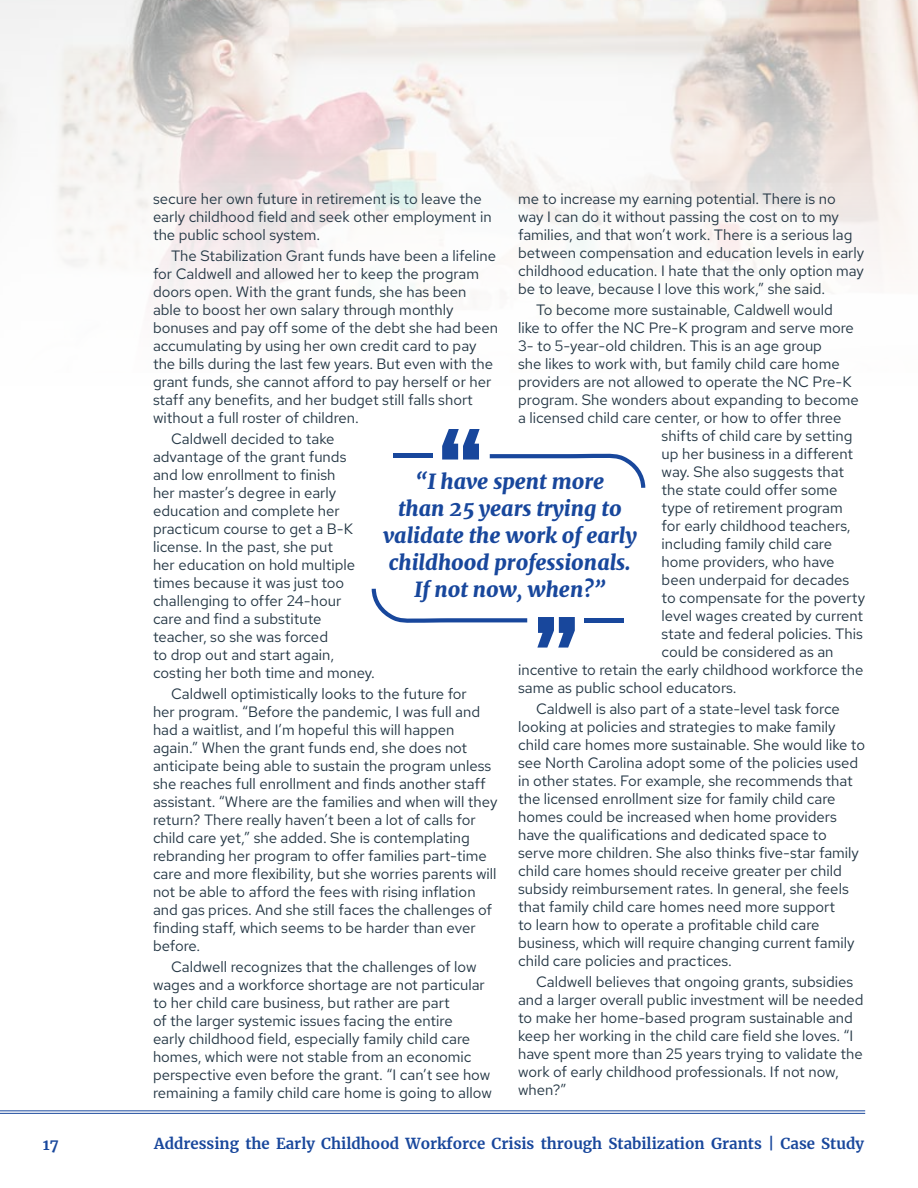
<style>
.page{position:relative;width:918px;height:1188px;background:#fff}
.page>*{position:absolute;margin:0;border:0;box-sizing:border-box;transform-origin:0 0}
.t1{font:italic 900 21px/27px "Merriweather";color:#18479c;text-align:center}
.t2{font:300 15px/18px "Red Hat Text";color:#233644}
.t3{font:700 15px "Merriweather";color:#18479c}
</style>
<div class="page">
<hr style="left:0;top:1113px;width:865px;height:1px;background:#18479c">
<hr style="left:0;top:1111px;width:865px;height:1px;background:#18479c">
<img style="left:0;top:0;width:918px;height:300px">
<svg style="left:442px;top:429px;width:38px;height:31px"></svg>
<svg style="left:490px;top:454px;width:155px;height:34px"></svg>
<hr style="left:393px;top:454px;width:39px;height:4px;background:#18479c">
<svg style="left:537px;top:617px;width:38px;height:31px"></svg>
<svg style="left:372px;top:589px;width:155px;height:34px"></svg>
<hr style="left:585px;top:619px;width:39px;height:4px;background:#18479c">
<p class="t2" style="left:153px;top:190px;width:340px">secure her own future in retirement is to leave the early childhood field and seek other employment in the public school system.</p>
<p class="t2" style="left:153px;top:247px;width:347px;text-indent:18px">The Stabilization Grant funds have been a lifeline for Caldwell and allowed her to keep the program doors open. With the grant funds, she has been able to boost her own salary through monthly bonuses and pay off some of the debt she had been accumulating by using her own credit card to pay the bills during the last few years. But even with the grant funds, she cannot afford to pay herself or her staff any benefits, and her budget still falls short without a full roster of children.</p>
<p class="t2" style="left:153px;top:430px;width:224px;text-indent:18px">Caldwell decided to take advantage of the grant funds and low enrollment to finish<br>her master’s degree in early education and complete her practicum course to get a B-K license. In the past, she put<br>her education on hold multiple times because it was just too challenging to offer 24-hour<br>care and find a substitute teacher, so she was forced<br>to drop out and start again, costing her both time and money.</p>
<p class="t2" style="left:153px;top:685px;width:346px;text-indent:18px">Caldwell optimistically looks to the future for<br>her program. “Before the pandemic, I was full and had a waitlist, and I’m hopeful this will happen again.” When the grant funds end, she does not anticipate being able to sustain the program unless she reaches full enrollment and finds another staff assistant. “Where are the families and when will they return? There really haven’t been a lot of calls for child care yet,” she added. She is contemplating rebranding her program to offer families part-time care and more flexibility, but she worries parents will not be able to afford the fees with rising inflation and gas prices. And she still faces the challenges of finding staff, which seems to be harder than ever before.</p>
<p class="t2" style="left:153px;top:958px;width:340px;text-indent:18px">Caldwell recognizes that the challenges of low wages and a workforce shortage are not particular to her child care business, but rather are part<br>of the larger systemic issues facing the entire<br>early childhood field, especially family child care homes, which were not stable from an economic perspective even before the grant. “I can’t see how remaining a family child care home is going to allow</p>
<p class="t2" style="left:518px;top:190px;width:348px">me to increase my earning potential. There is no way I can do it without passing the cost on to my families, and that won’t work. There is a serious lag between compensation and education levels in early childhood education. I hate that the only option may be to leave, because I love this work,” she said.</p>
<p class="t2" style="left:536px;top:301px;width:298px">To become more sustainable, Caldwell would</p>
<p class="t2" style="left:518px;top:319px;width:337px">like to offer the NC Pre-K program and serve more</p>
<p class="t2" style="left:518px;top:337px;width:305px">3- to 5-year-old children. This is an age group</p>
<p class="t2" style="left:518px;top:355px;width:323px">she likes to work with, but family child care home</p>
<p class="t2" style="left:518px;top:373px;width:335px">providers are not allowed to operate the NC Pre-K</p>
<p class="t2" style="left:518px;top:391px;width:342px">program. She wonders about expanding to become</p>
<p class="t2" style="left:518px;top:409px;width:325px">a licensed child care center, or how to offer three</p>
<p class="t2" style="left:662px;top:427px;width:192px">shifts of child care by setting</p>
<p class="t2" style="left:662px;top:445px;width:193px">up her business in a different</p>
<p class="t2" style="left:662px;top:463px;width:184px">way. She also suggests that</p>
<p class="t2" style="left:662px;top:481px;width:178px">the state could offer some</p>
<p class="t2" style="left:662px;top:499px;width:183px">type of retirement program</p>
<p class="t2" style="left:662px;top:517px;width:191px">for early childhood teachers,</p>
<p class="t2" style="left:662px;top:535px;width:172px">including family child care</p>
<p class="t2" style="left:662px;top:553px;width:175px">home providers, who have</p>
<p class="t2" style="left:662px;top:571px;width:189px">been underpaid for decades</p>
<p class="t2" style="left:662px;top:589px;width:205px">to compensate for the poverty</p>
<p class="t2" style="left:662px;top:607px;width:203px">level wages created by current</p>
<p class="t2" style="left:662px;top:625px;width:203px">state and federal policies. This</p>
<p class="t2" style="left:662px;top:643px;width:173px">could be considered as an</p>
<p class="t2" style="left:518px;top:661px;width:347px">incentive to retain the early childhood workforce the</p>
<p class="t2" style="left:518px;top:679px;width:220px">same as public school educators.</p>
<p class="t2" style="left:518px;top:700px;width:349px;text-indent:18px">Caldwell is also part of a state-level task force looking at policies and strategies to make family child care homes more sustainable. She would like to see North Carolina adopt some of the policies used in other states. For example, she recommends that the licensed enrollment size for family child care homes could be increased when home providers have the qualifications and dedicated space to serve more children. She also thinks five-star family child care homes should receive greater per child subsidy reimbursement rates. In general, she feels that family child care homes need more support<br>to learn how to operate a profitable child care business, which will require changing current family child care policies and practices.</p>
<p class="t2" style="left:518px;top:973px;width:347px;text-indent:18px">Caldwell believes that ongoing grants, subsidies and a larger overall public investment will be needed to make her home-based program sustainable and keep her working in the child care field she loves. “I have spent more than 25 years trying to validate the work of early childhood professionals. If not now, when?”</p>
<h1 class="t1" style="left:383px;top:468px;width:255px">“I have spent more<br>than 25 years trying to validate the work of early childhood professionals.<br>If not now, when?”</h1>
<p class="t3" style="left:43px;top:1134px;width:17px">17</p>
<p class="t3" style="left:154px;top:1133px;width:711px">Addressing the Early Childhood Workforce Crisis through Stabilization Grants | Case Study</p>
</div>
